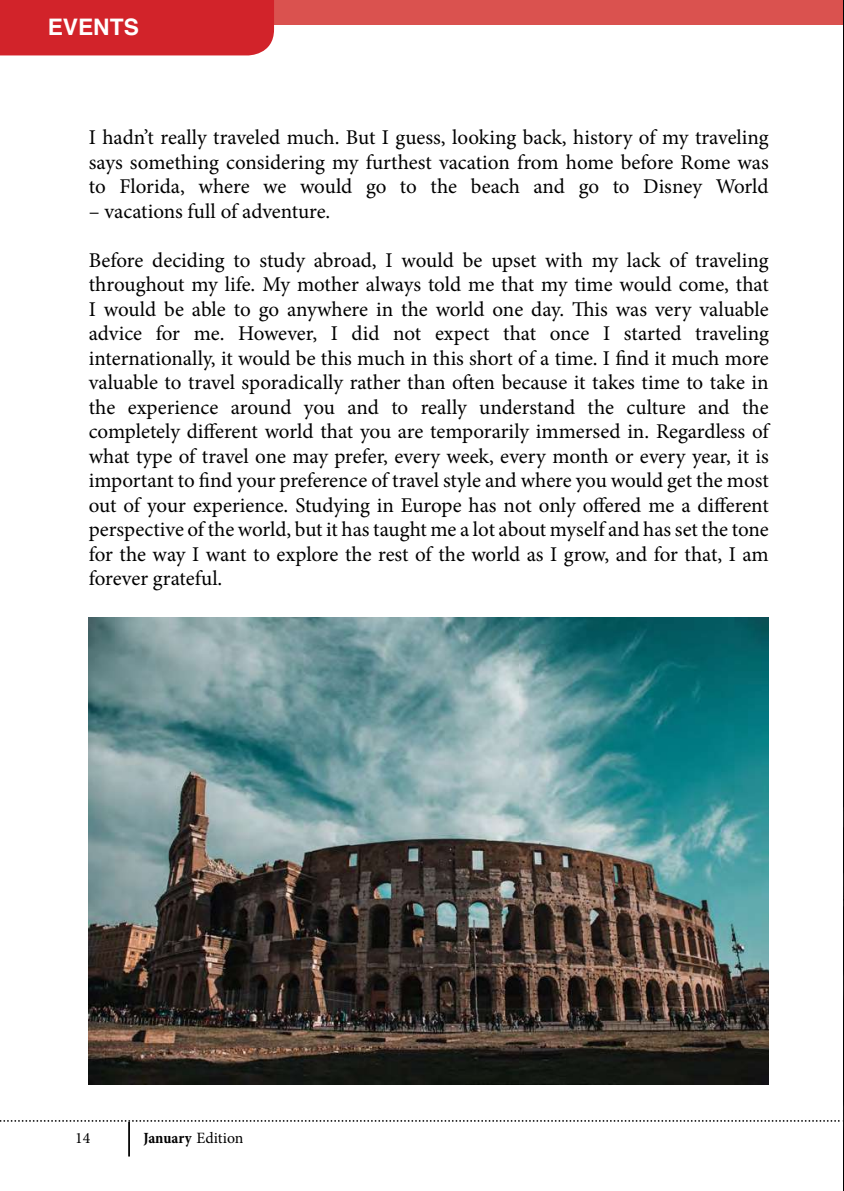
<style>
.page{position:relative;width:844px;height:1191px;background:#fff}
.page>*{position:absolute;margin:0;border:0;box-sizing:border-box;transform-origin:0 0}
.t1{font:700 22.75px "Helvetica";color:#fff}
.t2{font:21px/24.5px "Minion Pro";letter-spacing:-.005em;color:#000;text-align:justify}
.t3{font:700 condensed 15.75px "Minion Pro";letter-spacing:-.005em;color:#000}
.t4{font:15.75px "Minion Pro";color:#000}
.s1{font-weight:400;font-stretch:normal}
</style>
<div class="page">
<div style="left:239px;top:0;width:604px;height:25px;background:#da524f"></div>
<div style="left:0;top:0;width:274px;height:55px;background:#d2232a"></div>
<hr style="left:843px;top:0;width:1px;height:1191px;background:#000">
<svg style="left:0;top:706px;width:844px;height:451px"></svg>
<img style="left:89px;top:617px;width:679px;height:467px">
<p class="t1" style="left:48px;top:8px;width:93px">EVENTS</p>
<p class="t2" style="left:89px;top:125px;width:681px">I hadn’t really traveled much. But I guess, looking back, history of my traveling says something considering my furthest vacation from home before Rome was to Florida, where we would go to the beach and go to Disney World</p>
<p class="t2" style="left:89px;top:199px;width:243px">– vacations full of adventure.</p>
<p class="t2" style="left:89px;top:248px;width:681px">Before deciding to study abroad, I would be upset with my lack of traveling throughout my life. My mother always told me that my time would come, that I would be able to go anywhere in the world one day. This was very valuable advice for me. However, I did not expect that once I started traveling internationally, it would be this much in this short of a time. I find it much more valuable to travel sporadically rather than often because it takes time to take in the experience around you and to really understand the culture and the completely different world that you are temporarily immersed in. Regardless of what type of travel one may prefer, every week, every month or every year, it is important to find your preference of travel style and where you would get the most out of your experience. Studying in Europe has not only offered me a different perspective of the world, but it has taught me a lot about myself and has set the tone for the way I want to explore the rest of the world as I grow, and for that, I am forever grateful.</p>
<p class="t4" style="left:75px;top:1127px;width:17px">14</p>
<p class="t3" style="left:143px;top:1127px;width:101px">January <span class="s1">Edition</span></p>
</div>
